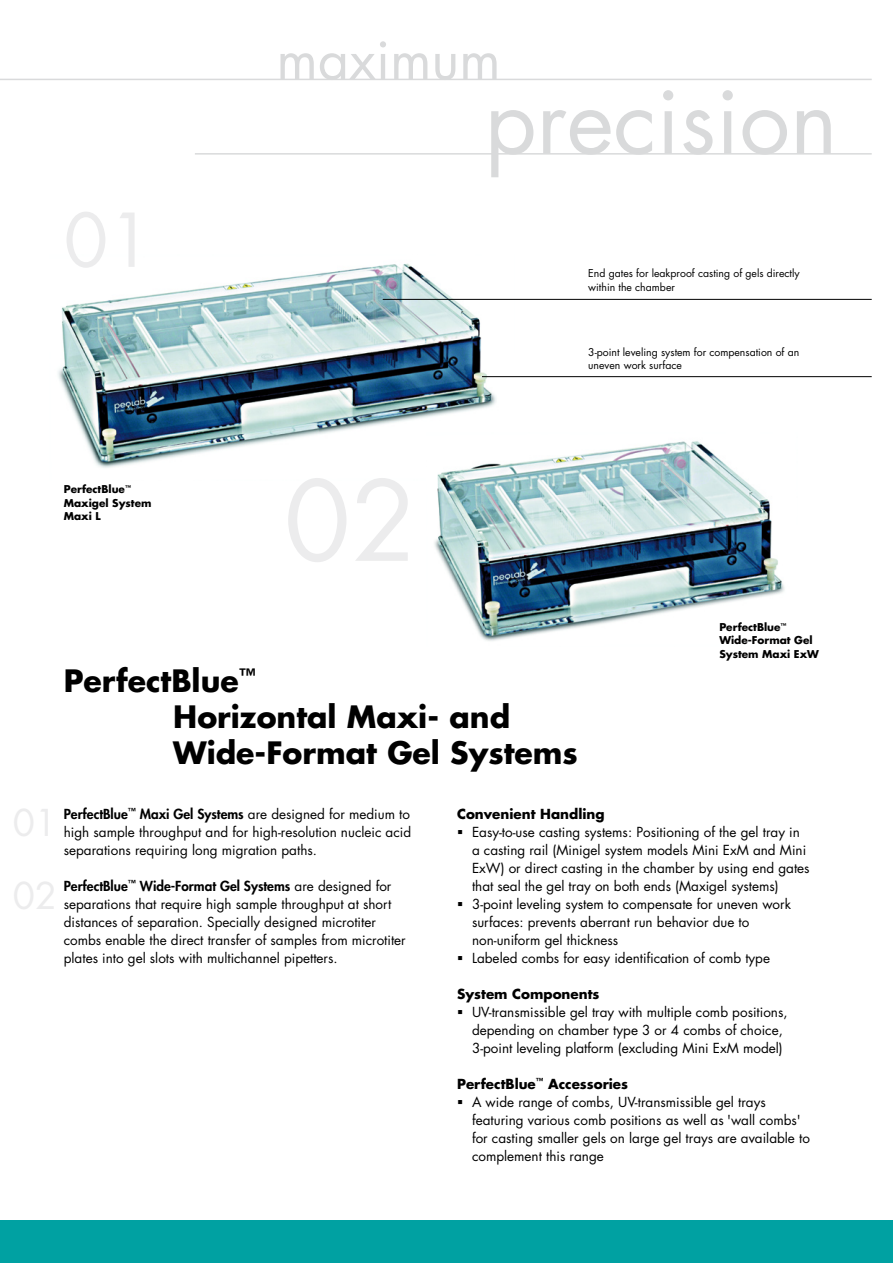
<style>
.page{position:relative;width:893px;height:1263px;background:#fff}
.page>*{position:absolute;margin:0;border:0;box-sizing:border-box;transform-origin:0 0}
.t1{font:90px "Futura";color:#d9dadb}
.t2{font:54px "Futura";color:#d9dadb}
.t3{font:700 30px/36px "Futura";color:#000}
.t4{font:13.5px/18px "Futura";color:#000}
.t5{font:700 13.5px "Futura";color:#000}
.t6{font:10.5px/13.5px "Futura";color:#000}
.t7{font:700 10.5px/13.5px "Futura";color:#000}
.s1{font-weight:800}
.s2{font-weight:700}
</style>
<div class="page">
<div style="left:0;top:1220px;width:893px;height:43px;background:#00a1a2"></div>
<hr style="left:0;top:79px;width:872px;height:1px;background:#d9dadb">
<hr style="left:195px;top:153px;width:677px;height:2px;background:#d9dadb">
<img style="left:58px;top:263px;width:457px;height:205px">
<img style="left:427px;top:432px;width:358px;height:209px">
<hr style="left:383px;top:299px;width:489px;height:1px;background:#000">
<hr style="left:482px;top:376px;width:390px;height:1px;background:#000">
<h2 class="t2" style="left:276px;top:22px;width:226px">maximum</h2>
<h1 class="t1" style="left:485px;top:58px;width:354px">precision</h1>
<p class="t6" style="left:588px;top:266px;width:213px">End gates for leakproof casting of gels directly within the chamber</p>
<p class="t7" style="left:64px;top:482px;width:89px">PerfectBlue<sup>™<br></sup>Maxigel System<br>Maxi L</p>
<p class="t6" style="left:588px;top:345px;width:213px">3-point leveling system for compensation of an uneven work surface</p>
<p class="t7" style="left:719px;top:620px;width:101px">PerfectBlue<sup>™<br></sup>Wide-Format Gel<br>System Maxi ExW</p>
<h3 class="t3" style="left:173px;top:662px;width:406px;text-indent:-110px">PerfectBlue<sup>™<br></sup>Horizontal Maxi- and<br>Wide-Format Gel Systems</h3>
<p class="t4" style="left:64px;top:804px;width:349px;text-align:justify"><span class="s1">PerfectBlue</span><sup>™</sup> <span class="s1">Maxi Gel Systems</span> are designed for medium to high sample throughput and for high-resolution nucleic acid separations requiring long migration paths.</p>
<p class="t4" style="left:64px;top:876px;width:344px"><span class="s1">PerfectBlue</span><sup>™</sup> <span class="s1">Wide-Format Gel Systems</span> are designed for separations that require high sample throughput at short distances of separation. Specially designed microtiter combs enable the direct transfer of samples from microtiter plates into gel slots with multichannel pipetters.</p>
<p class="t5" style="left:457px;top:804px;width:149px">Convenient Handling</p>
<p class="t4" style="left:472px;top:823px;width:339px">Easy-to-use casting systems: Positioning of the gel tray in a casting rail (Minigel system models Mini ExM and Mini ExW) or direct casting in the chamber by using end gates that seal the gel tray on both ends (Maxigel systems)<br>3-point leveling system to compensate for uneven work surfaces: prevents aberrant run behavior due to non-uniform gel thickness<br>Labeled combs for easy identification of comb type</p>
<p class="t5" style="left:457px;top:984px;width:144px">System Components</p>
<p class="t4" style="left:472px;top:1003px;width:317px">UV-transmissible gel tray with multiple comb positions, depending on chamber type 3 or 4 combs of choice,<br>3-point leveling platform (excluding Mini ExM model)</p>
<p class="t4" style="left:472px;top:1075px;width:339px;text-indent:-15px"><span class="s2">PerfectBlue</span><sup>™</sup> <span class="s2">Accessories<br></span>A wide range of combs, UV-transmissible gel trays featuring various comb positions as well as 'wall combs' for casting smaller gels on large gel trays are available to complement this range</p>
</div>
